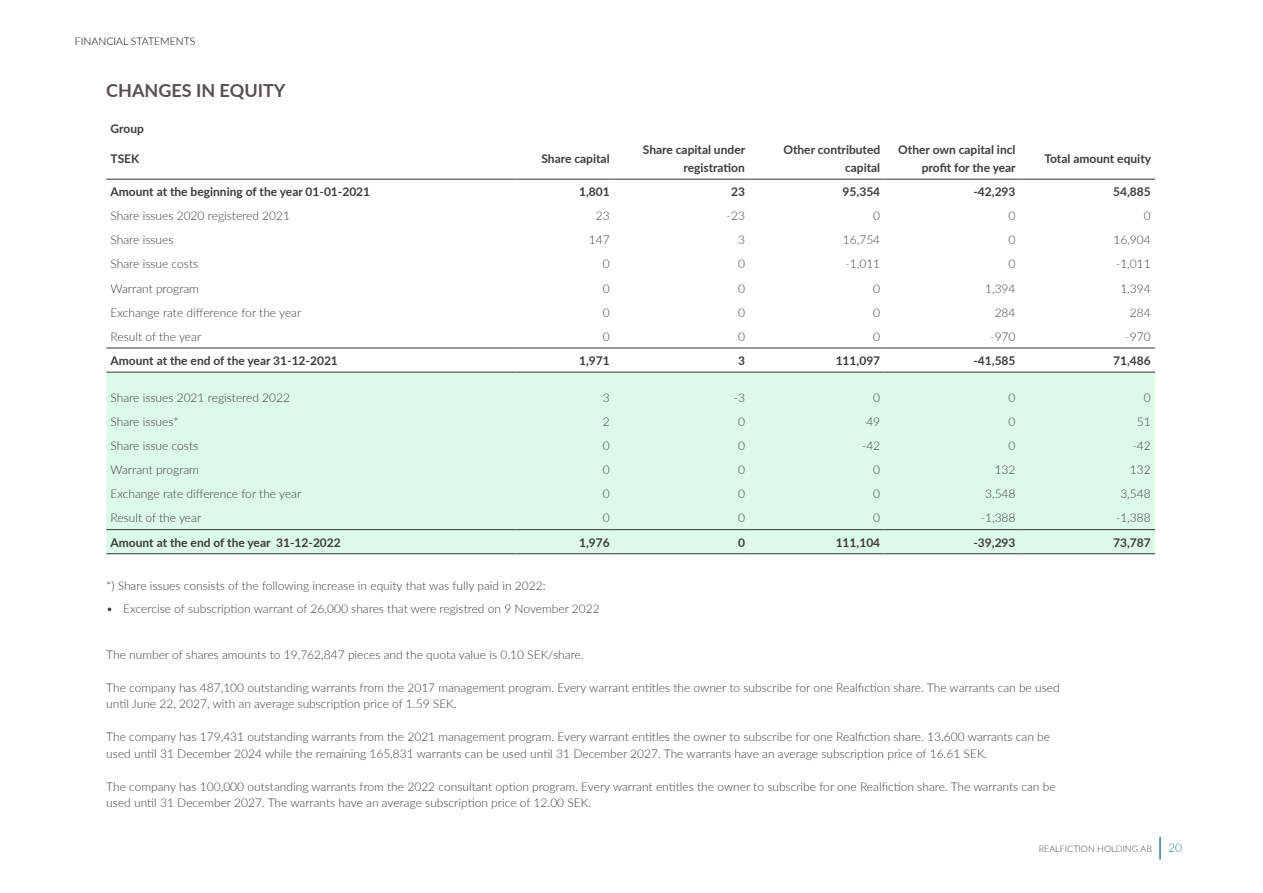
<style>
.page{position:relative;width:1263px;height:893px;background:#fff}
.page>*{position:absolute;margin:0;border:0;box-sizing:border-box;transform-origin:0 0}
.t1{font:700 18px "Lato";color:#56514f}
.t2{font:300 12px/16.5px "Lato";color:#3c3c3b}
.t3{font:700 12px/18px "Lato";color:#3c3c3b;text-align:right}
.t4{font:300 12px "Lato";color:#2d8380}
.t5{font:300 10.5px "Lato";color:#000}
.t6{font:300 9px "Lato";color:#484442}
</style>
<div class="page">
<hr style="left:1159px;top:837px;width:2px;height:22px;background:#2d8380">
<div style="left:106px;top:373px;width:1049px;height:180px;background:#dcfae9"></div>
<hr style="left:106px;top:553px;width:410px;height:1px;background:#4a4a49">
<hr style="left:516px;top:553px;width:98px;height:1px;background:#4a4a49">
<hr style="left:614px;top:553px;width:135px;height:1px;background:#4a4a49">
<hr style="left:749px;top:553px;width:135px;height:1px;background:#4a4a49">
<hr style="left:884px;top:553px;width:136px;height:1px;background:#4a4a49">
<hr style="left:1020px;top:553px;width:135px;height:1px;background:#4a4a49">
<hr style="left:106px;top:529px;width:410px;height:1px;background:#4a4a49">
<hr style="left:516px;top:529px;width:98px;height:1px;background:#4a4a49">
<hr style="left:614px;top:529px;width:135px;height:1px;background:#4a4a49">
<hr style="left:749px;top:529px;width:135px;height:1px;background:#4a4a49">
<hr style="left:884px;top:529px;width:136px;height:1px;background:#4a4a49">
<hr style="left:1020px;top:529px;width:135px;height:1px;background:#4a4a49">
<hr style="left:106px;top:347px;width:410px;height:2px;background:#4a4a49">
<hr style="left:516px;top:347px;width:98px;height:2px;background:#4a4a49">
<hr style="left:614px;top:347px;width:135px;height:2px;background:#4a4a49">
<hr style="left:749px;top:347px;width:135px;height:2px;background:#4a4a49">
<hr style="left:884px;top:347px;width:136px;height:2px;background:#4a4a49">
<hr style="left:1020px;top:347px;width:135px;height:2px;background:#4a4a49">
<hr style="left:106px;top:372px;width:410px;height:1px;background:#4a4a49">
<hr style="left:516px;top:372px;width:98px;height:1px;background:#4a4a49">
<hr style="left:614px;top:372px;width:135px;height:1px;background:#4a4a49">
<hr style="left:749px;top:372px;width:135px;height:1px;background:#4a4a49">
<hr style="left:884px;top:372px;width:136px;height:1px;background:#4a4a49">
<hr style="left:1020px;top:372px;width:135px;height:1px;background:#4a4a49">
<hr style="left:106px;top:179px;width:410px;height:1px;background:#4a4a49">
<hr style="left:516px;top:179px;width:98px;height:1px;background:#4a4a49">
<hr style="left:614px;top:179px;width:135px;height:1px;background:#4a4a49">
<hr style="left:749px;top:179px;width:135px;height:1px;background:#4a4a49">
<hr style="left:884px;top:179px;width:136px;height:1px;background:#4a4a49">
<hr style="left:1020px;top:179px;width:135px;height:1px;background:#4a4a49">
<p class="t5" style="left:75px;top:34px;width:122px">FINANCIAL STATEMENTS</p>
<h1 class="t1" style="left:106px;top:78px;width:181px">CHANGES IN EQUITY</h1>
<p class="t3" style="left:111px;top:119px;width:35px">Group</p>
<p class="t3" style="left:111px;top:149px;width:30px">TSEK</p>
<p class="t3" style="left:541px;top:149px;width:70px">Share capital</p>
<p class="t3" style="left:643px;top:140px;width:104px">Share capital under registration</p>
<p class="t3" style="left:783px;top:140px;width:98px">Other contributed capital</p>
<p class="t3" style="left:898px;top:140px;width:119px">Other own capital incl profit for the year</p>
<p class="t3" style="left:1044px;top:149px;width:108px">Total amount equity</p>
<p class="t3" style="left:111px;top:182px;width:261px">Amount at the beginning of the year 01-01-2021</p>
<p class="t3" style="left:579px;top:182px;width:32px">1,801</p>
<p class="t3" style="left:731px;top:182px;width:15px">23</p>
<p class="t3" style="left:843px;top:182px;width:39px">95,354</p>
<p class="t3" style="left:973px;top:182px;width:44px">-42,293</p>
<p class="t3" style="left:1113px;top:182px;width:39px">54,885</p>
<p class="t2" style="left:111px;top:207px;width:181px">Share issues 2020 registered 2021</p>
<p class="t2" style="left:596px;top:207px;width:15px">23</p>
<p class="t2" style="left:727px;top:207px;width:20px">-23</p>
<p class="t2" style="left:873px;top:207px;width:8px">0</p>
<p class="t2" style="left:1008px;top:207px;width:8px">0</p>
<p class="t2" style="left:1144px;top:207px;width:8px">0</p>
<p class="t2" style="left:111px;top:231px;width:64px">Share issues</p>
<p class="t2" style="left:589px;top:231px;width:22px">147</p>
<p class="t2" style="left:738px;top:231px;width:8px">3</p>
<p class="t2" style="left:843px;top:231px;width:39px">16,754</p>
<p class="t2" style="left:1008px;top:231px;width:8px">0</p>
<p class="t2" style="left:1113px;top:231px;width:39px">16,904</p>
<p class="t2" style="left:111px;top:255px;width:89px">Share issue costs</p>
<p class="t2" style="left:603px;top:255px;width:8px">0</p>
<p class="t2" style="left:738px;top:255px;width:8px">0</p>
<p class="t2" style="left:845px;top:255px;width:36px">-1,011</p>
<p class="t2" style="left:1008px;top:255px;width:8px">0</p>
<p class="t2" style="left:1116px;top:255px;width:36px">-1,011</p>
<p class="t2" style="left:111px;top:280px;width:90px">Warrant program</p>
<p class="t2" style="left:603px;top:280px;width:8px">0</p>
<p class="t2" style="left:738px;top:280px;width:8px">0</p>
<p class="t2" style="left:873px;top:280px;width:8px">0</p>
<p class="t2" style="left:985px;top:280px;width:32px">1,394</p>
<p class="t2" style="left:1120px;top:280px;width:32px">1,394</p>
<p class="t2" style="left:111px;top:304px;width:192px">Exchange rate difference for the year</p>
<p class="t2" style="left:603px;top:304px;width:8px">0</p>
<p class="t2" style="left:738px;top:304px;width:8px">0</p>
<p class="t2" style="left:873px;top:304px;width:8px">0</p>
<p class="t2" style="left:995px;top:304px;width:22px">284</p>
<p class="t2" style="left:1130px;top:304px;width:22px">284</p>
<p class="t2" style="left:111px;top:328px;width:92px">Result of the year</p>
<p class="t2" style="left:603px;top:328px;width:8px">0</p>
<p class="t2" style="left:738px;top:328px;width:8px">0</p>
<p class="t2" style="left:873px;top:328px;width:8px">0</p>
<p class="t2" style="left:990px;top:328px;width:27px">-970</p>
<p class="t2" style="left:1125px;top:328px;width:27px">-970</p>
<p class="t3" style="left:111px;top:351px;width:229px">Amount at the end of the year 31-12-2021</p>
<p class="t3" style="left:579px;top:351px;width:32px">1,971</p>
<p class="t3" style="left:738px;top:351px;width:8px">3</p>
<p class="t3" style="left:836px;top:351px;width:46px">111,097</p>
<p class="t3" style="left:973px;top:351px;width:44px">-41,585</p>
<p class="t3" style="left:1113px;top:351px;width:39px">71,486</p>
<p class="t2" style="left:111px;top:389px;width:181px">Share issues 2021 registered 2022</p>
<p class="t2" style="left:603px;top:389px;width:8px">3</p>
<p class="t2" style="left:733px;top:389px;width:13px">-3</p>
<p class="t2" style="left:873px;top:389px;width:8px">0</p>
<p class="t2" style="left:1008px;top:389px;width:8px">0</p>
<p class="t2" style="left:1144px;top:389px;width:8px">0</p>
<p class="t2" style="left:111px;top:413px;width:69px">Share issues*</p>
<p class="t2" style="left:603px;top:413px;width:8px">2</p>
<p class="t2" style="left:738px;top:413px;width:8px">0</p>
<p class="t2" style="left:866px;top:413px;width:15px">49</p>
<p class="t2" style="left:1008px;top:413px;width:8px">0</p>
<p class="t2" style="left:1137px;top:413px;width:15px">51</p>
<p class="t2" style="left:111px;top:437px;width:89px">Share issue costs</p>
<p class="t2" style="left:603px;top:437px;width:8px">0</p>
<p class="t2" style="left:738px;top:437px;width:8px">0</p>
<p class="t2" style="left:862px;top:437px;width:20px">-42</p>
<p class="t2" style="left:1008px;top:437px;width:8px">0</p>
<p class="t2" style="left:1132px;top:437px;width:20px">-42</p>
<p class="t2" style="left:111px;top:461px;width:90px">Warrant program</p>
<p class="t2" style="left:603px;top:461px;width:8px">0</p>
<p class="t2" style="left:738px;top:461px;width:8px">0</p>
<p class="t2" style="left:873px;top:461px;width:8px">0</p>
<p class="t2" style="left:995px;top:461px;width:22px">132</p>
<p class="t2" style="left:1130px;top:461px;width:22px">132</p>
<p class="t2" style="left:111px;top:485px;width:192px">Exchange rate difference for the year</p>
<p class="t2" style="left:603px;top:485px;width:8px">0</p>
<p class="t2" style="left:738px;top:485px;width:8px">0</p>
<p class="t2" style="left:873px;top:485px;width:8px">0</p>
<p class="t2" style="left:985px;top:485px;width:32px">3,548</p>
<p class="t2" style="left:1120px;top:485px;width:32px">3,548</p>
<p class="t2" style="left:111px;top:509px;width:92px">Result of the year</p>
<p class="t2" style="left:603px;top:509px;width:8px">0</p>
<p class="t2" style="left:738px;top:509px;width:8px">0</p>
<p class="t2" style="left:873px;top:509px;width:8px">0</p>
<p class="t2" style="left:981px;top:509px;width:36px">-1,388</p>
<p class="t2" style="left:1116px;top:509px;width:36px">-1,388</p>
<p class="t3" style="left:111px;top:533px;width:232px">Amount at the end of the year 31-12-2022</p>
<p class="t3" style="left:579px;top:533px;width:32px">1,976</p>
<p class="t3" style="left:738px;top:533px;width:8px">0</p>
<p class="t3" style="left:836px;top:533px;width:46px">111,104</p>
<p class="t3" style="left:973px;top:533px;width:44px">-39,293</p>
<p class="t3" style="left:1113px;top:533px;width:39px">73,787</p>
<p class="t2" style="left:106px;top:577px;width:441px">*) Share issues consists of the following increase in equity that was fully paid in 2022:</p>
<p class="t2" style="left:106px;top:600px;width:495px">• Excercise of subscription warrant of 26,000 shares that were registred on 9 November 2022</p>
<p class="t2" style="left:106px;top:646px;width:479px">The number of shares amounts to 19,762,847 pieces and the quota value is 0.10 SEK/share.</p>
<p class="t2" style="left:106px;top:679px;width:955px">The company has 487,100 outstanding warrants from the 2017 management program. Every warrant entitles the owner to subscribe for one Realfiction share. The warrants can be used until June 22, 2027, with an average subscription price of 1.59 SEK.</p>
<p class="t2" style="left:106px;top:728px;width:945px">The company has 179,431 outstanding warrants from the 2021 management program. Every warrant entitles the owner to subscribe for one Realfiction share. 13.600 warrants can be used until 31 December 2024 while the remaining 165,831 warrants can be used until 31 December 2027. The warrants have an average subscription price of 16.61 SEK.</p>
<p class="t2" style="left:106px;top:778px;width:951px">The company has 100,000 outstanding warrants from the 2022 consultant option program. Every warrant entitles the owner to subscribe for one Realfiction share. The warrants can be used until 31 December 2027. The warrants have an average subscription price of 12.00 SEK.</p>
<p class="t6" style="left:1039px;top:842px;width:115px">REALFICTION HOLDING AB</p>
<p class="t4" style="left:1168px;top:839px;width:15px">20</p>
</div>
